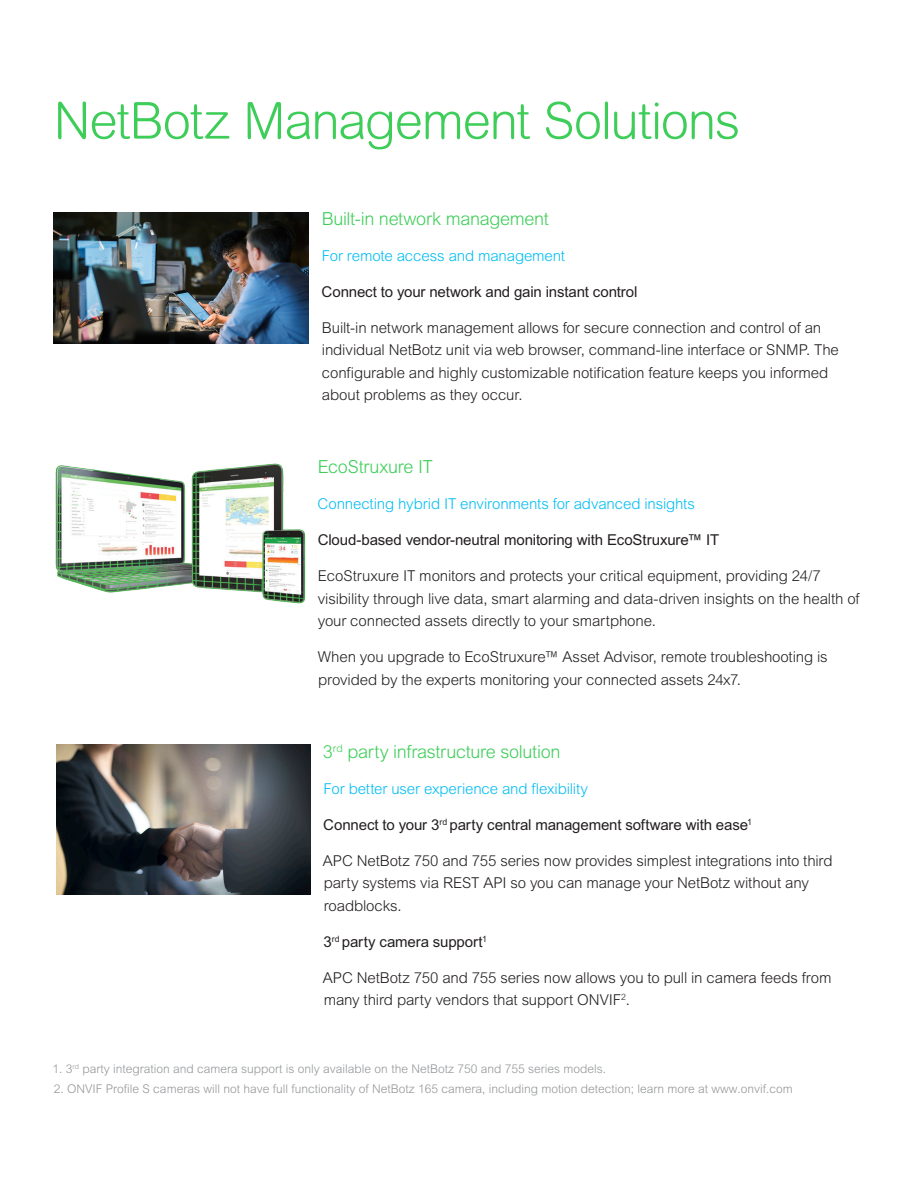
<style>
.page{position:relative;width:918px;height:1188px;background:#fff}
.page>*{position:absolute;margin:0;border:0;box-sizing:border-box;transform-origin:0 0}
.H1_Headline{font:300 51px "Arial Rounded MT Pro";letter-spacing:-.025em;color:#3dcd58}
.t1{font:300 18px "Arial MT Pro";letter-spacing:-.015em;color:#3dcd58}
.t2{font:300 15px/22.5px "Arial MT Pro";letter-spacing:-.01em;color:#231f20}
.t3{font:15px "Arial MT Pro";letter-spacing:-.01em;color:#231f20}
.t4{font:300 15px "Arial MT Pro";letter-spacing:-.01em;color:#01bdf2}
.t5{font:300 12px "Arial MT Pro";color:#939598}
</style>
<div class="page">
<img style="left:53px;top:213px;width:255px;height:130px">
<img style="left:55px;top:463px;width:251px;height:141px">
<img style="left:56px;top:745px;width:254px;height:150px">
<p class="H1_Headline" style="left:54px;top:91px;width:688px">NetBotz Management Solutions</p>
<p class="t1" style="left:322px;top:207px;width:229px">Built-in network management</p>
<p class="t4" style="left:322px;top:246px;width:245px">For remote access and management</p>
<p class="t3" style="left:322px;top:283px;width:317px">Connect to your network and gain instant control</p>
<p class="t2" style="left:322px;top:317px;width:519px">Built-in network management allows for secure connection and control of an individual NetBotz unit via web browser, command-line interface or SNMP. The configurable and highly customizable notification feature keeps you informed about problems as they occur.</p>
<p class="t1" style="left:318px;top:456px;width:117px">EcoStruxure IT</p>
<p class="t4" style="left:318px;top:495px;width:379px">Connecting hybrid IT environments for advanced insights</p>
<p class="t3" style="left:318px;top:531px;width:403px">Cloud-based vendor-neutral monitoring with EcoStruxure™ IT</p>
<p class="t2" style="left:318px;top:565px;width:543px">EcoStruxure IT monitors and protects your critical equipment, providing 24/7 visibility through live data, smart alarming and data-driven insights on the health of your connected assets directly to your smartphone.</p>
<p class="t2" style="left:318px;top:646px;width:511px">When you upgrade to EcoStruxure™ Asset Advisor, remote troubleshooting is provided by the experts monitoring your connected assets 24x7.</p>
<p class="t1" style="left:323px;top:740px;width:239px">3<sup>rd</sup> party infrastructure solution</p>
<p class="t4" style="left:324px;top:779px;width:266px">For better user experience and flexibility</p>
<p class="t3" style="left:323px;top:816px;width:430px">Connect to your 3<sup>rd</sup> party central management software with ease<sup>1</sup></p>
<p class="t2" style="left:323px;top:850px;width:511px">APC NetBotz 750 and 755 series now provides simplest integrations into third party systems via REST API so you can manage your NetBotz without any roadblocks.</p>
<p class="t3" style="left:323px;top:933px;width:165px">3<sup>rd</sup> party camera support<sup>1</sup></p>
<p class="t2" style="left:323px;top:967px;width:510px">APC NetBotz 750 and 755 series now allows you to pull in camera feeds from many third party vendors that support ONVIF<sup>2</sup>.</p>
<p class="t5" style="left:53px;top:1061px;width:555px">1. 3<sup>rd</sup> party integration and camera support is only available on the NetBotz 750 and 755 series models.</p>
<p class="t5" style="left:54px;top:1082px;width:740px">2. ONVIF Profile S cameras will not have full functionality of NetBotz 165 camera, including motion detection; learn more at www.onvif.com</p>
</div>
